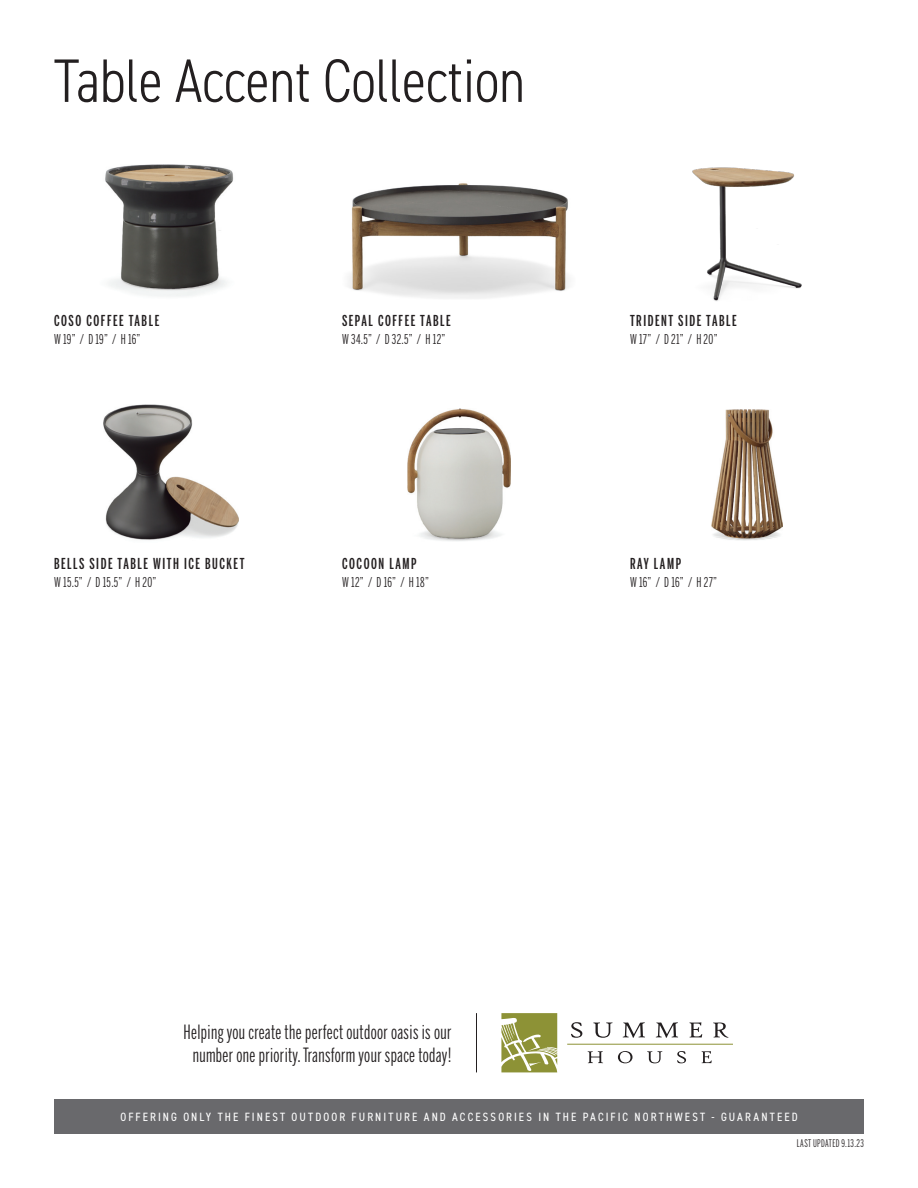
<style>
.page{position:relative;width:918px;height:1188px;background:#fff}
.page>*{position:absolute;margin:0;border:0;box-sizing:border-box;transform-origin:0 0}
.t1{font:300 condensed 61.5px "DIN2014";color:#231f20}
.t2{font:19.5px/23.4px "Benton Sans Extra Compressed";letter-spacing:.02em;color:#231f20;text-align:center}
.t3{font:500 15px "Benton Sans Extra Compressed";letter-spacing:.105em;color:#231f20}
.t4{font:13.5px "Benton Sans Extra Compressed";letter-spacing:.03em;color:#231f20}
.t5{font:condensed 12px "DIN2014";letter-spacing:.175em;color:#fff}
.t6{font:10.5px "Benton Sans Extra Compressed";letter-spacing:.04em;color:#231f20}
</style>
<div class="page">
<img style="left:103px;top:405px;width:136px;height:135px">
<img style="left:105px;top:164px;width:129px;height:132px">
<img style="left:407px;top:409px;width:104px;height:132px">
<img style="left:348px;top:183px;width:221px;height:116px">
<img style="left:711px;top:410px;width:72px;height:130px">
<img style="left:692px;top:167px;width:110px;height:134px">
<div style="left:54px;top:1099px;width:810px;height:35px;background:#69696c"></div>
<hr style="left:476px;top:1013px;width:1px;height:59px;background:#231f20">
<svg style="left:501px;top:1013px;width:56px;height:59px;background:#a5a960"></svg>
<svg style="left:571px;top:1022px;width:11px;height:16px"></svg>
<svg style="left:593px;top:1022px;width:20px;height:16px"></svg>
<svg style="left:623px;top:1022px;width:22px;height:16px"></svg>
<svg style="left:656px;top:1022px;width:22px;height:16px"></svg>
<svg style="left:689px;top:1022px;width:13px;height:15px"></svg>
<svg style="left:713px;top:1023px;width:15px;height:15px"></svg>
<svg style="left:588px;top:1051px;width:15px;height:12px"></svg>
<svg style="left:618px;top:1051px;width:15px;height:12px"></svg>
<svg style="left:647px;top:1051px;width:15px;height:12px"></svg>
<svg style="left:677px;top:1051px;width:9px;height:12px"></svg>
<svg style="left:702px;top:1051px;width:10px;height:12px"></svg>
<hr style="left:567px;top:1044px;width:166px;height:1px;background:#8d9236">
<p class="t1" style="left:54px;top:43px;width:473px">Table Accent Collection</p>
<p class="t3" style="left:54px;top:312px;width:107px">COSO COFFEE TABLE</p>
<p class="t4" style="left:54px;top:331px;width:88px">W 19” / D 19” / H 16”</p>
<p class="t3" style="left:342px;top:312px;width:110px">SEPAL COFFEE TABLE</p>
<p class="t4" style="left:342px;top:331px;width:105px">W 34.5” / D 32.5” / H 12”</p>
<p class="t3" style="left:630px;top:312px;width:108px">TRIDENT SIDE TABLE</p>
<p class="t4" style="left:630px;top:331px;width:89px">W 17” / D 21” / H 20”</p>
<p class="t3" style="left:54px;top:554px;width:192px">BELLS SIDE TABLE WITH ICE BUCKET</p>
<p class="t4" style="left:54px;top:573px;width:104px">W 15.5” / D 15.5” / H 20”</p>
<p class="t3" style="left:342px;top:554px;width:76px">COCOON LAMP</p>
<p class="t4" style="left:342px;top:573px;width:88px">W 12” / D 16” / H 18”</p>
<p class="t3" style="left:630px;top:554px;width:53px">RAY LAMP</p>
<p class="t4" style="left:630px;top:573px;width:89px">W 16” / D 16” / H 27”</p>
<p class="t2" style="left:184px;top:1020px;width:270px">Helping you create the perfect outdoor oasis is our number one priority. Transform your space today!</p>
<p class="t5" style="left:120px;top:1109px;width:679px">OFFERING ONLY THE FINEST OUTDOOR FURNITURE AND ACCESSORIES IN THE PACIFIC NORTHWEST - GUARANTEED</p>
<p class="t6" style="left:797px;top:1137px;width:69px">LAST UPDATED 9.13.23</p>
</div>
